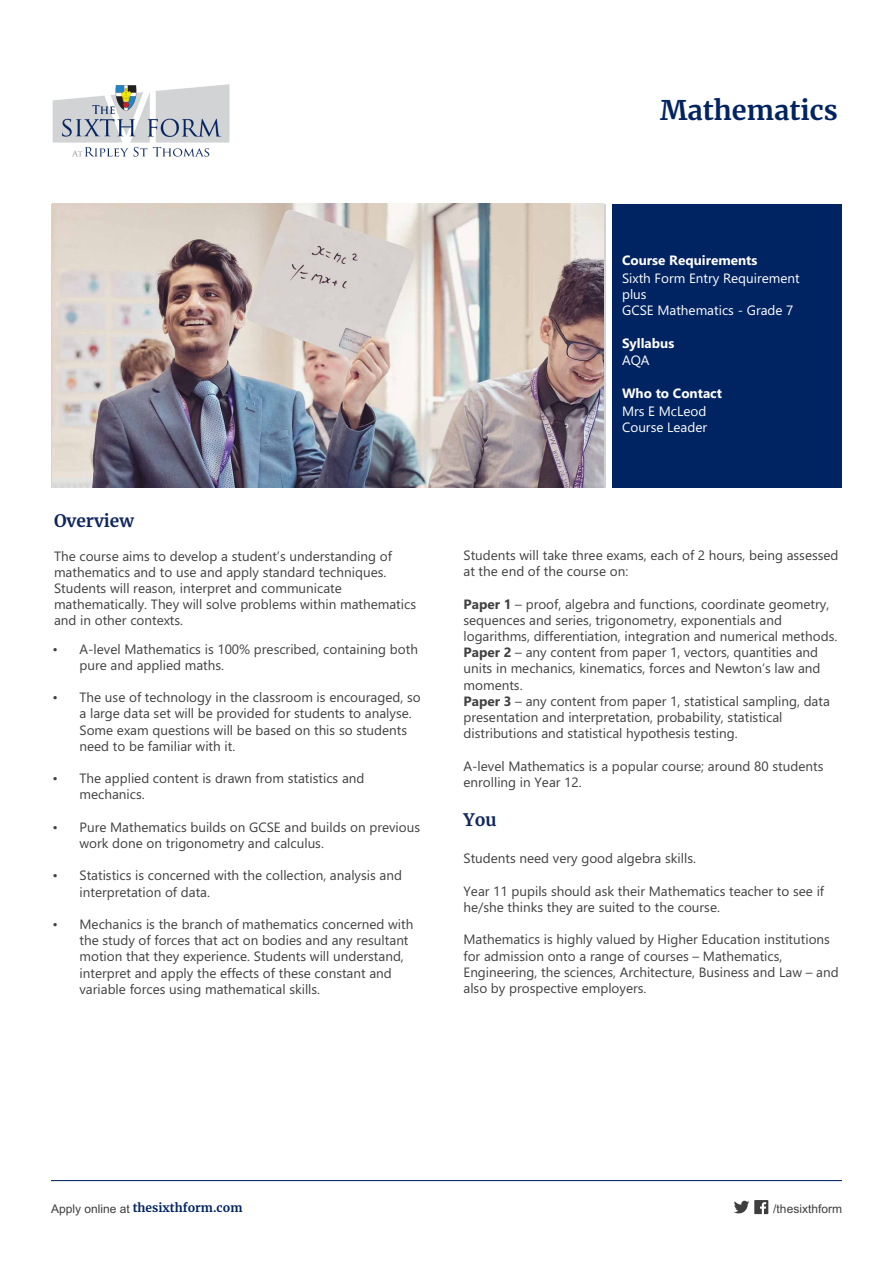
<style>
.page{position:relative;width:893px;height:1263px;background:#fff}
.page>*{position:absolute;margin:0;border:0;box-sizing:border-box;transform-origin:0 0}
.t1{font:700 27px "Merriweather";color:#002361}
.t2{font:700 17.25px "Merriweather";color:#0f265c}
.t3{font:13.5px/16.2px "Gadugi";color:#404041}
.t4{font:13.5px "Gadugi";color:#fff}
.t5{font:700 13.5px "Gadugi";color:#fff}
.t6{font:700 12px "Merriweather";color:#002361}
.t7{font:12px "Arial";color:#3e3e3f}
.s1{font-weight:700}
.s2{font-family:"Arial";font-weight:400;color:#3e3e3f}
</style>
<div class="page">
<hr style="left:51px;top:1180px;width:791px;height:1px;background:#002361">
<svg style="left:734px;top:1200px;width:34px;height:14px"></svg>
<img style="left:52px;top:204px;width:552px;height:284px">
<div style="left:612px;top:204px;width:230px;height:284px;background:#002361"></div>
<img style="left:52px;top:84px;width:178px;height:73px">
<p class="t1" style="left:660px;top:95px;width:179px">Mathematics</p>
<p class="t2" style="left:54px;top:511px;width:81px">Overview</p>
<p class="t3" style="left:54px;top:549px;width:364px">The course aims to develop a student’s understanding of mathematics and to use and apply standard techniques.<br>Students will reason, interpret and communicate mathematically. They will solve problems within mathematics and in other contexts.</p>
<p class="t3" style="left:80px;top:642px;width:340px;text-indent:-27px">• A-level Mathematics is 100% prescribed, containing both pure and applied maths.</p>
<p class="t3" style="left:80px;top:691px;width:343px;text-indent:-27px">• The use of technology in the classroom is encouraged, so a large data set will be provided for students to analyse.<br>Some exam questions will be based on this so students need to be familiar with it.</p>
<p class="t3" style="left:80px;top:772px;width:286px;text-indent:-27px">• The applied content is drawn from statistics and mechanics.</p>
<p class="t3" style="left:80px;top:820px;width:342px;text-indent:-27px">• Pure Mathematics builds on GCSE and builds on previous work done on trigonometry and calculus.</p>
<p class="t3" style="left:80px;top:869px;width:324px;text-indent:-27px">• Statistics is concerned with the collection, analysis and interpretation of data.</p>
<p class="t3" style="left:80px;top:917px;width:335px;text-indent:-27px">• Mechanics is the branch of mathematics concerned with the study of forces that act on bodies and any resultant motion that they experience. Students will understand, interpret and apply the effects of these constant and variable forces using mathematical skills.</p>
<p class="t5" style="left:622px;top:253px;width:137px">Course Requirements</p>
<p class="t4" style="left:622px;top:273px;width:179px">Sixth Form Entry Requirement</p>
<p class="t4" style="left:622px;top:289px;width:26px">plus</p>
<p class="t4" style="left:622px;top:305px;width:173px">GCSE Mathematics - Grade 7</p>
<p class="t5" style="left:622px;top:335px;width:54px">Syllabus</p>
<p class="t4" style="left:622px;top:355px;width:29px">AQA</p>
<p class="t5" style="left:622px;top:385px;width:101px">Who to Contact</p>
<p class="t4" style="left:622px;top:403px;width:86px">Mrs E McLeod</p>
<p class="t4" style="left:622px;top:422px;width:87px">Course Leader</p>
<p class="t3" style="left:463px;top:548px;width:377px">Students will take three exams, each of 2 hours, being assessed at the end of the course on:</p>
<p class="t3" style="left:463px;top:597px;width:375px"><span class="s1">Paper 1</span> – proof, algebra and functions, coordinate geometry, sequences and series, trigonometry, exponentials and logarithms, differentiation, integration and numerical methods.</p>
<p class="t3" style="left:463px;top:646px;width:359px"><span class="s1">Paper 2</span> – any content from paper 1, vectors, quantities and units in mechanics, kinematics, forces and Newton’s law and moments.</p>
<p class="t3" style="left:463px;top:694px;width:368px"><span class="s1">Paper 3</span> – any content from paper 1, statistical sampling, data presentation and interpretation, probability, statistical</p>
<p class="t3" style="left:463px;top:727px;width:276px">distributions and statistical hypothesis testing.</p>
<p class="t3" style="left:463px;top:759px;width:361px">A-level Mathematics is a popular course; around 80 students enrolling in Year 12.</p>
<p class="t2" style="left:463px;top:810px;width:35px">You</p>
<p class="t3" style="left:463px;top:852px;width:234px">Students need very good algebra skills.</p>
<p class="t3" style="left:463px;top:884px;width:362px">Year 11 pupils should ask their Mathematics teacher to see if he/she thinks they are suited to the course.</p>
<p class="t3" style="left:463px;top:933px;width:368px">Mathematics is highly valued by Higher Education institutions for admission onto a range of courses – Mathematics,</p>
<p class="t3" style="left:463px;top:965px;width:377px">Engineering, the sciences, Architecture, Business and Law – and also by prospective employers.</p>
<p class="t6" style="left:51px;top:1201px;width:193px"><span class="s2">Apply online at</span> thesixthform.com</p>
<p class="t7" style="left:773px;top:1201px;width:70px">/thesixthform</p>
</div>
